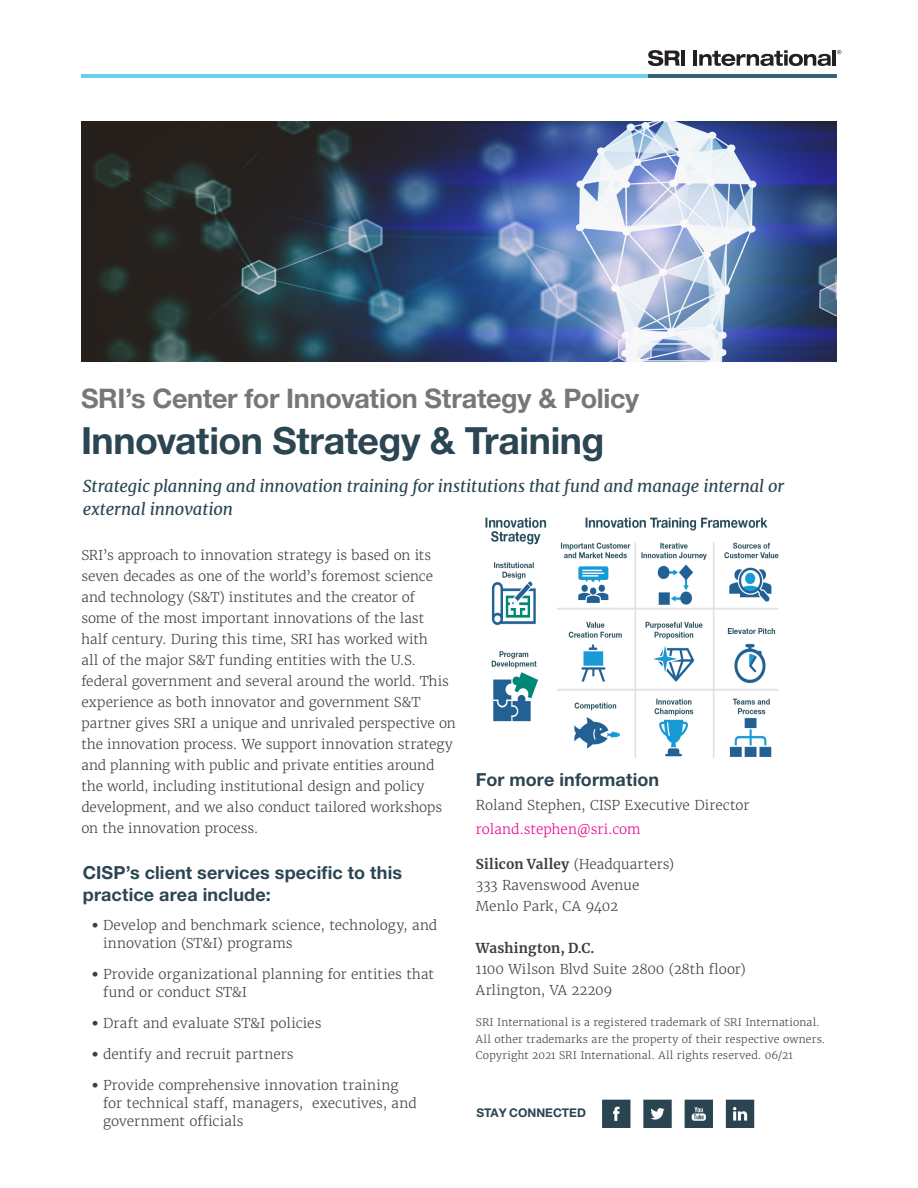
<style>
.page{position:relative;width:918px;height:1188px;background:#fff}
.page>*{position:absolute;margin:0;border:0;box-sizing:border-box;transform-origin:0 0}
.t1{font:700 37.5px "Helvetica Neue LT Std";letter-spacing:-.015em;color:#2b4552}
.t2{font:700 27px "Helvetica Neue LT Std";letter-spacing:-.01em;color:#77777a}
.Header_2{font:700 18px/22.5px "Helvetica Neue LT Std";letter-spacing:.005em;color:#2b4552}
.Basic_body{font:italic 16.5px/22.5px "Merriweather";letter-spacing:-.005em;color:#2b4552}
.Basic_body-2{font:300 13.5px/21px "Merriweather";color:#3e3e3f}
.Header_2-2{font:300 13.5px/24px "Merriweather";color:#3e3e3f}
.t3{font:700 12px "Helvetica Neue LT Std";color:#2b4451}
.Basic_body-3{font:300 10.5px/16.5px "Merriweather";letter-spacing:.015em;color:#3e3e3f}
.s1{font-family:"Helvetica Neue LT Std";font-weight:700;font-style:italic}
.s2{color:#ec008c}
.s3{font-weight:700}
</style>
<div class="page">
<hr style="left:81px;top:75px;width:755px;height:3px;background:#45c4e8">
<hr style="left:648px;top:75px;width:189px;height:3px;background:#2b4552">
<svg style="left:648px;top:50px;width:32px;height:16px"></svg>
<hr style="left:681px;top:51px;width:4px;height:15px;background:#241f21">
<hr style="left:693px;top:51px;width:4px;height:15px;background:#241f21">
<svg style="left:699px;top:50px;width:132px;height:16px"></svg>
<hr style="left:833px;top:50px;width:3px;height:16px;background:#241f21">
<svg style="left:837px;top:50px;width:4px;height:4px"></svg>
<img style="left:485px;top:517px;width:294px;height:240px">
<svg style="left:602px;top:1100px;width:28px;height:28px"></svg>
<svg style="left:643px;top:1100px;width:29px;height:28px"></svg>
<svg style="left:726px;top:1100px;width:28px;height:28px"></svg>
<svg style="left:685px;top:1100px;width:28px;height:28px"></svg>
<img style="left:81px;top:121px;width:756px;height:240px">
<p class="t2" style="left:81px;top:381px;width:560px">SRI’s Center for Innovation Strategy &amp; Policy</p>
<p class="t1" style="left:81px;top:418px;width:525px">Innovation Strategy &amp; Training</p>
<p class="Basic_body" style="left:83px;top:475px;width:703px">Strategic planning and innovation training for institutions that fund and manage internal or external innovation</p>
<p class="Basic_body-2" style="left:81px;top:544px;width:376px">SRI’s approach to innovation strategy is based on its seven decades as one of the world’s foremost science and technology (S&amp;T) institutes and the creator of<br>some of the most important innovations of the last<br>half century. During this time, SRI has worked with<br>all of the major S&amp;T funding entities with the U.S. federal government and several around the world. This experience as both innovator and government S&amp;T partner gives SRI a unique and unrivaled perspective on the innovation process. We support innovation strategy and planning with public and private entities around the world, including institutional design and policy development, and we also conduct tailored workshops on the innovation process.</p>
<p class="Header_2" style="left:83px;top:861px;width:321px">CISP’s client services specific to this practice area include:</p>
<p class="Basic_body-2" style="left:103px;top:916px;width:336px;line-height:18px;text-indent:-11px"><span class="s1">•</span> Develop and benchmark science, technology, and innovation (ST&amp;I) programs</p>
<p class="Basic_body-2" style="left:103px;top:965px;width:332px;line-height:18px;text-indent:-11px"><span class="s1">•</span> Provide organizational planning for entities that fund or conduct ST&amp;I</p>
<p class="Basic_body-2" style="left:92px;top:1013px;width:231px"><span class="s1">•</span> Draft and evaluate ST&amp;I policies</p>
<p class="Basic_body-2" style="left:92px;top:1044px;width:203px"><span class="s1">•</span> dentify and recruit partners</p>
<p class="Basic_body-2" style="left:103px;top:1076px;width:315px;line-height:18px;text-indent:-11px"><span class="s1">•</span> Provide comprehensive innovation training for technical staff, managers, executives, and government officials</p>
<p class="Header_2" style="left:476px;top:768px;width:185px">For more information</p>
<p class="Header_2-2" style="left:476px;top:793px;width:275px">Roland Stephen, CISP Executive Director <span class="s2">roland.stephen@sri.com</span></p>
<p class="Basic_body-2" style="left:476px;top:853px;width:200px"><span class="s3">Silicon Valley</span> (Headquarters)<br>333 Ravenswood Avenue<br>Menlo Park, CA 9402</p>
<p class="Basic_body-2" style="left:476px;top:937px;width:271px"><span class="s3">Washington, D.C.<br></span>1100 Wilson Blvd Suite 2800 (28th floor)<br>Arlington, VA 22209</p>
<p class="Basic_body-3" style="left:476px;top:1014px;width:351px">SRI International is a registered trademark of SRI International.<br>All other trademarks are the property of their respective owners.<br>Copyright 2021 SRI International. All rights reserved. 06/21</p>
<p class="t3" style="left:476px;top:1105px;width:111px">STAY CONNECTED</p>
</div>
